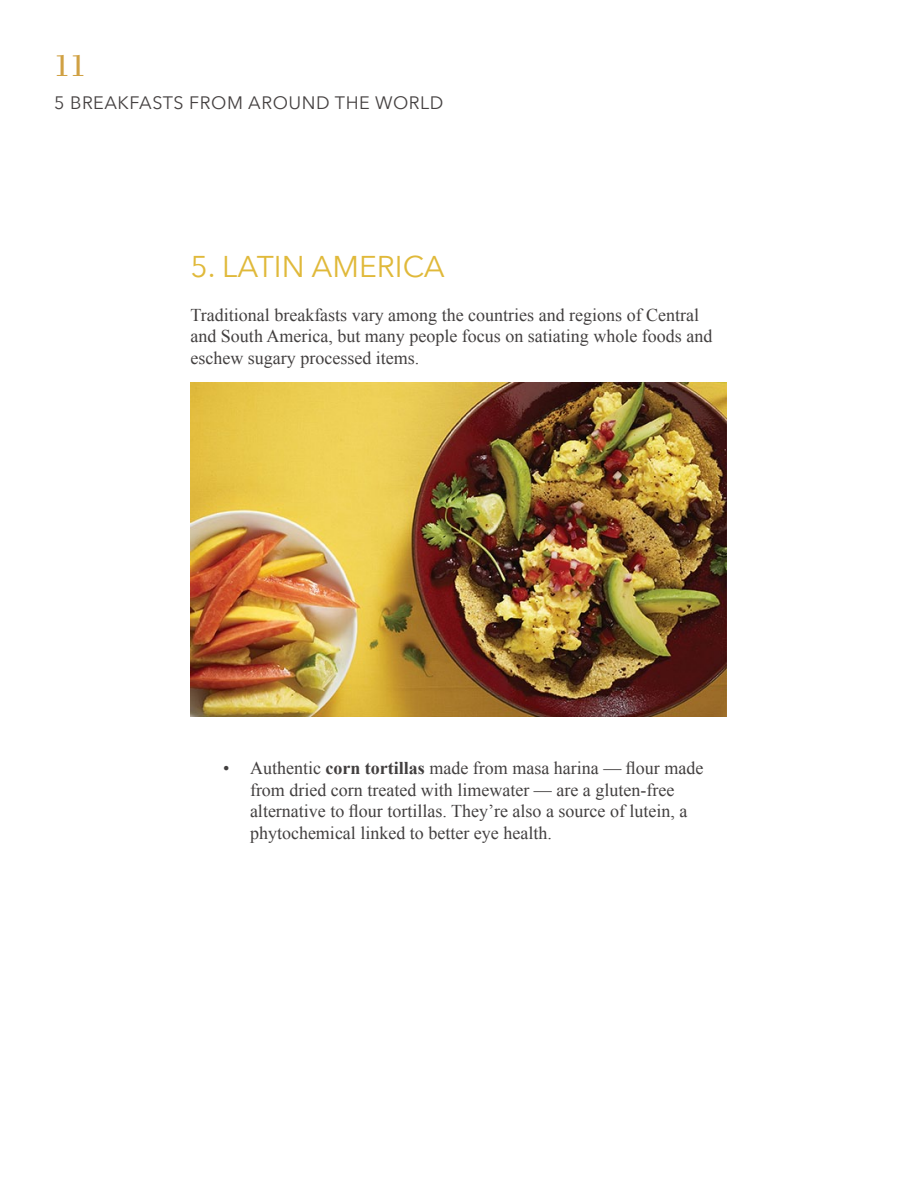
<style>
.page{position:relative;width:918px;height:1188px;background:#fff}
.page>*{position:absolute;margin:0;border:0;box-sizing:border-box;transform-origin:0 0}
.t1{font:33px "Bodoni";color:#d0a144}
.t2{font:30px "Avenir Next";color:#e0b93a}
.t3{font:18px/21.6px "Times New Roman";color:#423f3f}
.t4{font:18px "Avenir Next";letter-spacing:.03em;color:#454141}
.s1{font-weight:700}
</style>
<div class="page">
<img style="left:190px;top:382px;width:536px;height:334px">
<h1 class="t1" style="left:54px;top:46px;width:34px">11</h1>
<p class="t4" style="left:54px;top:87px;width:391px">5 BREAKFASTS FROM AROUND THE WORLD</p>
<h2 class="t2" style="left:190px;top:242px;width:256px">5. LATIN AM ERICA</h2>
<p class="t3" style="left:190px;top:304px;width:523px">Traditional breakfasts vary among the countries and regions of Central and South America, but many people focus on satiating whole foods and eschew sugary processed items.</p>
<p class="t3" style="left:250px;top:757px;width:455px;text-indent:-27px">• Authentic <span class="s1">corn tortillas</span> made from masa harina — flour made from dried corn treated with limewater — are a gluten-free alternative to flour tortillas. They’re also a source of lutein, a phytochemical linked to better eye health.</p>
</div>
